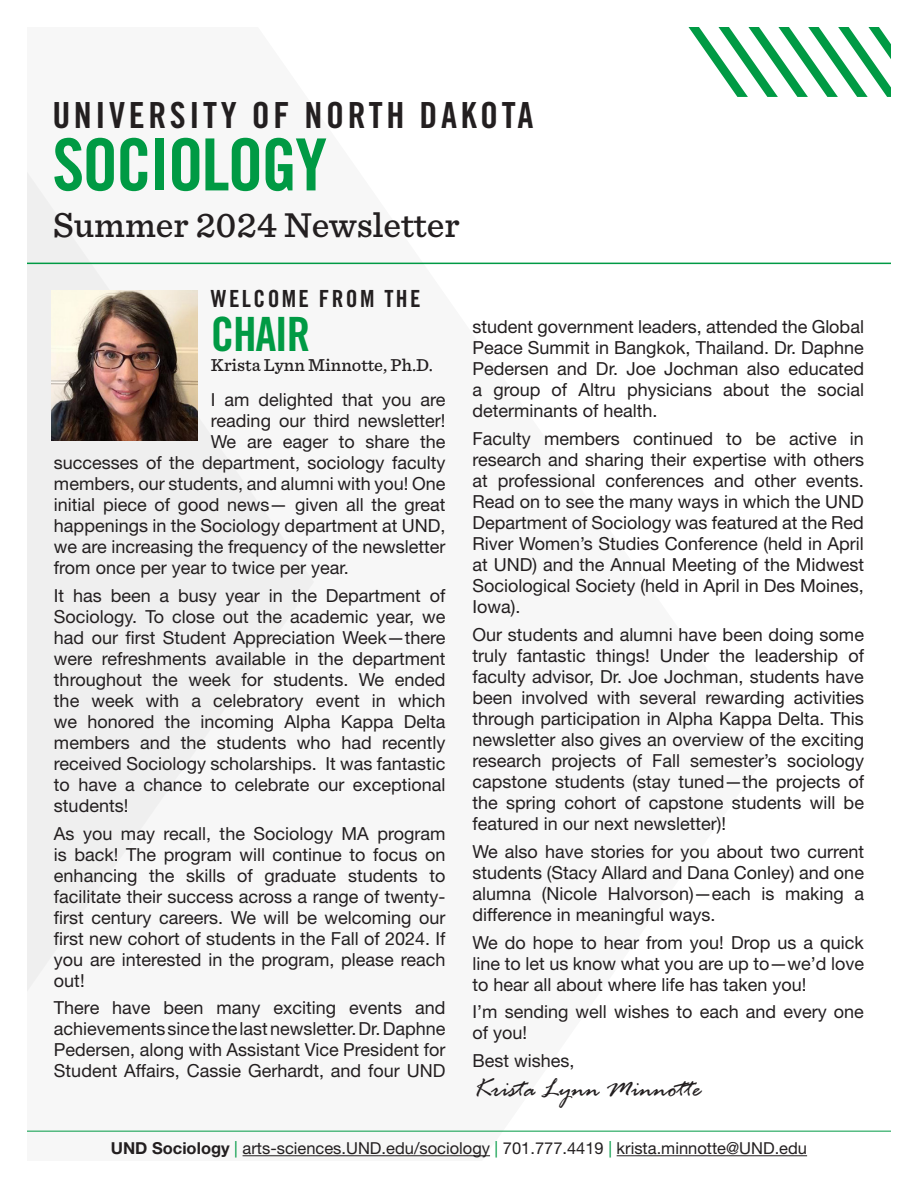
<style>
.page{position:relative;width:918px;height:1188px;background:#fff}
.page>*{position:absolute;margin:0;border:0;box-sizing:border-box;transform-origin:0 0}
.t1{font:72px "Trade Gothic LT Pro Bd Cn 20";letter-spacing:-.03em;color:#009a44}
.t2{font:47.25px "Trade Gothic LT Pro Bd Cn 20";letter-spacing:-.03em;color:#009a44}
.t3{font:36px "Trade Gothic LT Pro Bd Cn 20";letter-spacing:.1em;color:#231f20}
.t4{font:500 36px "Sentinel";color:#231f20}
.t5{font:italic 27px "Rage";color:#231f20}
.t6{font:23.7px "Trade Gothic LT Pro Bd Cn 20";letter-spacing:.1em;color:#231f20}
.t7{font:18px/21px "Helvetica Neue LT Pro";color:#231f20;text-align:justify}
.t8{font:500 18px "Sentinel";color:#231f20}
.t9{font:16.5px "Helvetica Neue LT Pro";color:#231f20}
.s1{font-weight:700}
.s2{color:#009a44}
</style>
<div class="page">
<svg style="left:688px;top:27px;width:203px;height:70px"></svg>
<svg style="left:27px;top:172px;width:287px;height:819px"></svg>
<hr style="left:27px;top:263px;width:864px;height:1px;background:#009a44">
<img style="left:51px;top:290px;width:146px;height:151px">
<hr style="left:243px;top:1155px;width:247px;height:1px;background:#231f20">
<hr style="left:617px;top:1155px;width:190px;height:1px;background:#231f20">
<hr style="left:27px;top:1131px;width:864px;height:1px;background:#009a44">
<h3 class="t3" style="left:52px;top:93px;width:483px">UNIVERSITY OF NORTH DAKOTA</h3>
<h1 class="t1" style="left:52px;top:121px;width:276px">SOCIOLOGY</h1>
<h3 class="t4" style="left:53px;top:197px;width:408px">Summer 2024 Newsletter</h3>
<h3 class="t6" style="left:211px;top:284px;width:211px">WELCOME FROM THE</h3>
<h2 class="t2" style="left:211px;top:305px;width:101px">CHAIR</h2>
<p class="t8" style="left:211px;top:351px;width:223px">Krista Lynn Minnotte, Ph.D.</p>
<p class="t7" style="left:211px;top:389px;width:236px">I am delighted that you are</p>
<p class="t7" style="left:211px;top:410px;width:236px">reading our third newsletter!</p>
<p class="t7" style="left:211px;top:431px;width:236px">We are eager to share the</p>
<p class="t7" style="left:54px;top:452px;width:393px">successes of the department, sociology faculty</p>
<p class="t7" style="left:54px;top:473px;width:393px">members, our students, and alumni with you! One</p>
<p class="t7" style="left:54px;top:494px;width:393px">initial piece of good news— given all the great</p>
<p class="t7" style="left:54px;top:515px;width:393px">happenings in the Sociology department at UND,</p>
<p class="t7" style="left:54px;top:536px;width:393px">we are increasing the frequency of the newsletter</p>
<p class="t7" style="left:54px;top:557px;width:296px">from once per year to twice per year.</p>
<p class="t7" style="left:54px;top:584px;width:393px">It has been a busy year in the Department of Sociology. To close out the academic year, we had our first Student Appreciation Week—there were refreshments available in the department throughout the week for students. We ended the week with a celebratory event in which we honored the incoming Alpha Kappa Delta members and the students who had recently received Sociology scholarships. It was fantastic to have a chance to celebrate our exceptional students!</p>
<p class="t7" style="left:54px;top:822px;width:393px">As you may recall, the Sociology MA program is back! The program will continue to focus on enhancing the skills of graduate students to facilitate their success across a range of twenty&shy;first century careers. We will be welcoming our first new cohort of students in the Fall of 2024. If you are interested in the program, please reach out!</p>
<p class="t7" style="left:54px;top:997px;width:393px">There have been many exciting events and achievements since the last newsletter. Dr. Daphne Pedersen, along with Assistant Vice President for Student Affairs, Cassie Gerhardt, and four UND</p>
<p class="t7" style="left:472px;top:316px;width:393px">student government leaders, attended the Global Peace Summit in Bangkok, Thailand. Dr. Daphne Pedersen and Dr. Joe Jochman also educated a group of Altru physicians about the social determinants of health.</p>
<p class="t7" style="left:472px;top:428px;width:393px">Faculty members continued to be active in research and sharing their expertise with others at professional conferences and other events.<br>Read on to see the many ways in which the UND Department of Sociology was featured at the Red River Women’s Studies Conference (held in April at UND) and the Annual Meeting of the Midwest Sociological Society (held in April in Des Moines, Iowa).</p>
<p class="t7" style="left:472px;top:624px;width:393px">Our students and alumni have been doing some truly fantastic things! Under the leadership of faculty advisor, Dr. Joe Jochman, students have been involved with several rewarding activities through participation in Alpha Kappa Delta. This newsletter also gives an overview of the exciting research projects of Fall semester’s sociology capstone students (stay tuned—the projects of the spring cohort of capstone students will be featured in our next newsletter)!</p>
<p class="t7" style="left:472px;top:840px;width:393px">We also have stories for you about two current students (Stacy Allard and Dana Conley) and one alumna (Nicole Halvorson)—each is making a difference in meaningful ways.</p>
<p class="t7" style="left:472px;top:931px;width:393px">We do hope to hear from you! Drop us a quick line to let us know what you are up to—we’d love to hear all about where life has taken you!</p>
<p class="t7" style="left:472px;top:1001px;width:393px">I’m sending well wishes to each and every one of you!</p>
<p class="t7" style="left:472px;top:1050px;width:103px">Best wishes,</p>
<h3 class="t5" style="left:472px;top:1075px;width:230px">Krista Lynn Minnotte</h3>
<p class="t9" style="left:111px;top:1138px;width:698px"><span class="s1">UND Sociology</span> <span class="s2">|</span> arts-sciences.UND.edu/sociology <span class="s2">|</span> 701.777.4419 <span class="s2">|</span> krista.minnotte@UND.edu</p>
</div>
